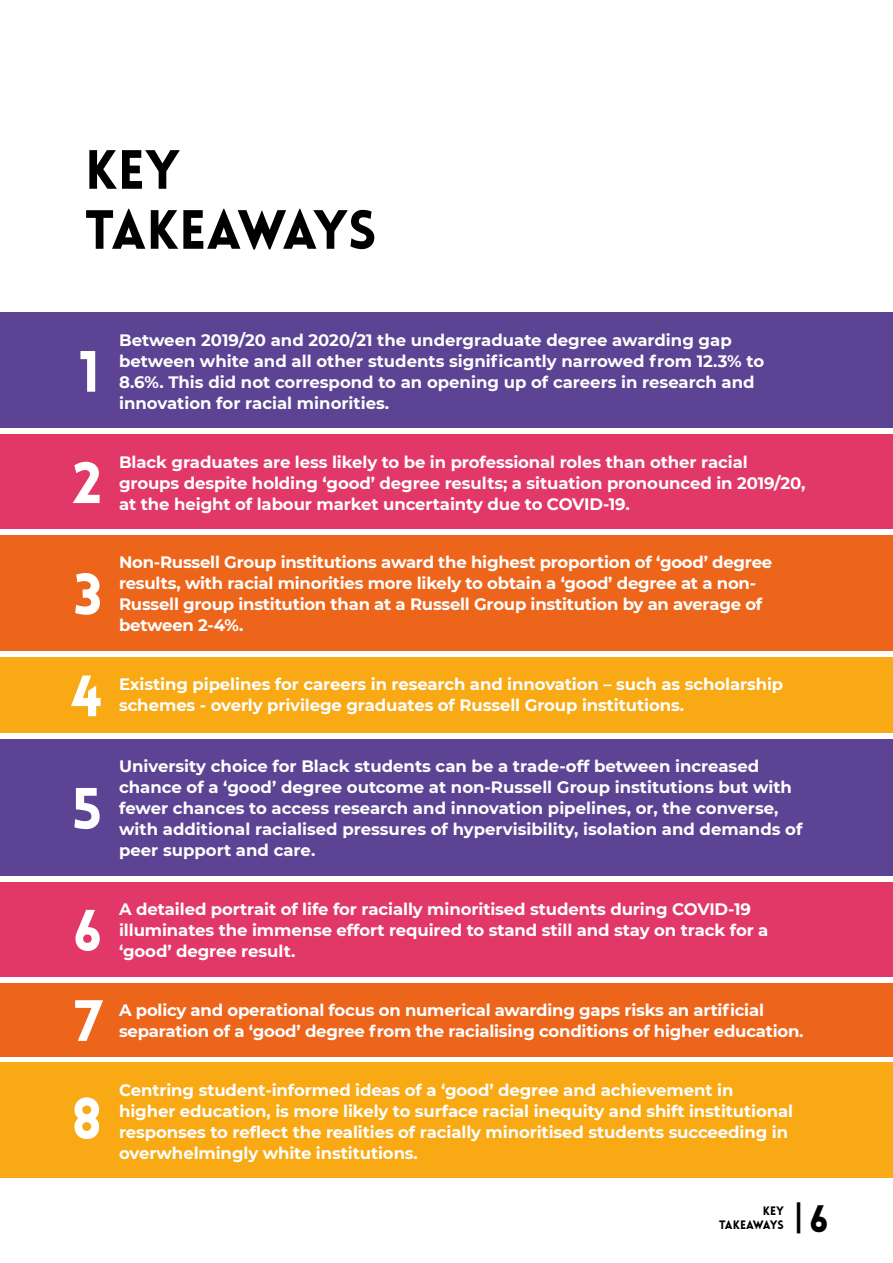
<style>
.page{position:relative;width:893px;height:1263px;background:#fff}
.page>*{position:absolute;margin:0;border:0;box-sizing:border-box;transform-origin:0 0}
.t1{font:900 57px "Lovelo";color:#fff}
.t2{font:900 54px/60px "Lovelo";color:#000}
.t3{font:700 37.5px "Bebas Neue";color:#000}
.t4{font:700 16.5px/21px "Montserrat";letter-spacing:-.005em;color:#fff}
.t5{font:900 12px/14.4px "Lovelo";color:#000;text-align:right}
.s1{font-family:"Lovelo";font-weight:900}
</style>
<div class="page">
<div style="left:0;top:313px;width:893px;height:115px;background:#5c4394"></div>
<div style="left:0;top:657px;width:893px;height:75px;background:#f8a913"></div>
<div style="left:0;top:535px;width:893px;height:116px;background:#ec651b"></div>
<div style="left:0;top:435px;width:893px;height:94px;background:#e23867"></div>
<div style="left:0;top:882px;width:893px;height:94px;background:#e23867"></div>
<div style="left:0;top:983px;width:893px;height:73px;background:#ec651b"></div>
<div style="left:0;top:1063px;width:893px;height:115px;background:#f8a913"></div>
<div style="left:0;top:739px;width:893px;height:136px;background:#5c4394"></div>
<h2 class="t2" style="left:85px;top:141px;width:293px">KEY<br>TAKEAWAYS</h2>
<h1 class="t1" style="left:79px;top:336px;width:23px">1</h1>
<p class="t4" style="left:119px;top:329px;width:647px">Between 2019/20 and 2020/21 the undergraduate degree awarding gap between white and all other students significantly narrowed from 12.3% to 8.6%. This did not correspond to an opening up of careers in research and innovation for racial minorities.</p>
<h1 class="t1" style="left:72px;top:447px;width:31px">2</h1>
<h1 class="t1" style="left:74px;top:559px;width:30px">3</h1>
<p class="t4" style="left:119px;top:450px;width:688px">Black graduates are less likely to be in professional roles than other racial groups despite holding ‘good’ degree results; a situation pronounced in 2019/20,</p>
<p class="t4" style="left:119px;top:492px;width:512px">at the height of labour market uncertainty due to COVID-19.</p>
<p class="t4" style="left:119px;top:551px;width:655px">Non-Russell Group institutions award the highest proportion of ‘good’ degree results, with racial minorities more likely to obtain a ‘good’ degree at a non-Russell group institution than at a Russell Group institution by an average of between 2-4%.</p>
<h1 class="t1" style="left:71px;top:661px;width:32px">4</h1>
<p class="t4" style="left:119px;top:673px;width:666px">Existing pipelines for careers in research and innovation – such as scholarship</p>
<p class="t4" style="left:119px;top:694px;width:566px">schemes - overly privilege graduates of Russell Group institutions.</p>
<h1 class="t1" style="left:72px;top:773px;width:31px">5</h1>
<p class="t4" style="left:119px;top:755px;width:685px">University choice for Black students can be a trade-off between increased chance of a ‘good’ degree outcome at non-Russell Group institutions but with fewer chances to access research and innovation pipelines, or, the converse, with additional racialised pressures of hypervisibility, isolation and demands of peer support and care.</p>
<h1 class="t1" style="left:73px;top:895px;width:30px">6</h1>
<p class="t4" style="left:119px;top:898px;width:651px">A detailed portrait of life for racially minoritised students during COVID-19 illuminates the immense effort required to stand still and stay on track for a</p>
<p class="t4" style="left:119px;top:940px;width:178px">‘good’ degree result.</p>
<h1 class="t1" style="left:74px;top:985px;width:29px">7</h1>
<p class="t4" style="left:119px;top:999px;width:646px">A policy and operational focus on numerical awarding gaps risks an artificial</p>
<p class="t4" style="left:119px;top:1020px;width:686px">separation of a ‘good’ degree from the racialising conditions of higher education.</p>
<h1 class="t1" style="left:72px;top:1083px;width:31px">8</h1>
<p class="t4" style="left:119px;top:1078px;width:676px">Centring student-informed ideas of a ‘good’ degree and achievement in higher education, is more likely to surface racial inequity and shift institutional responses to reflect the realities of racially minoritised students succeeding in overwhelmingly white institutions.</p>
<p class="t5" style="left:719px;top:1204px;width:66px">KEY<br>TAKEAWAYS</p>
<h3 class="t3" style="left:789px;top:1197px;width:41px">|<span class="s1">6</span></h3>
</div>
